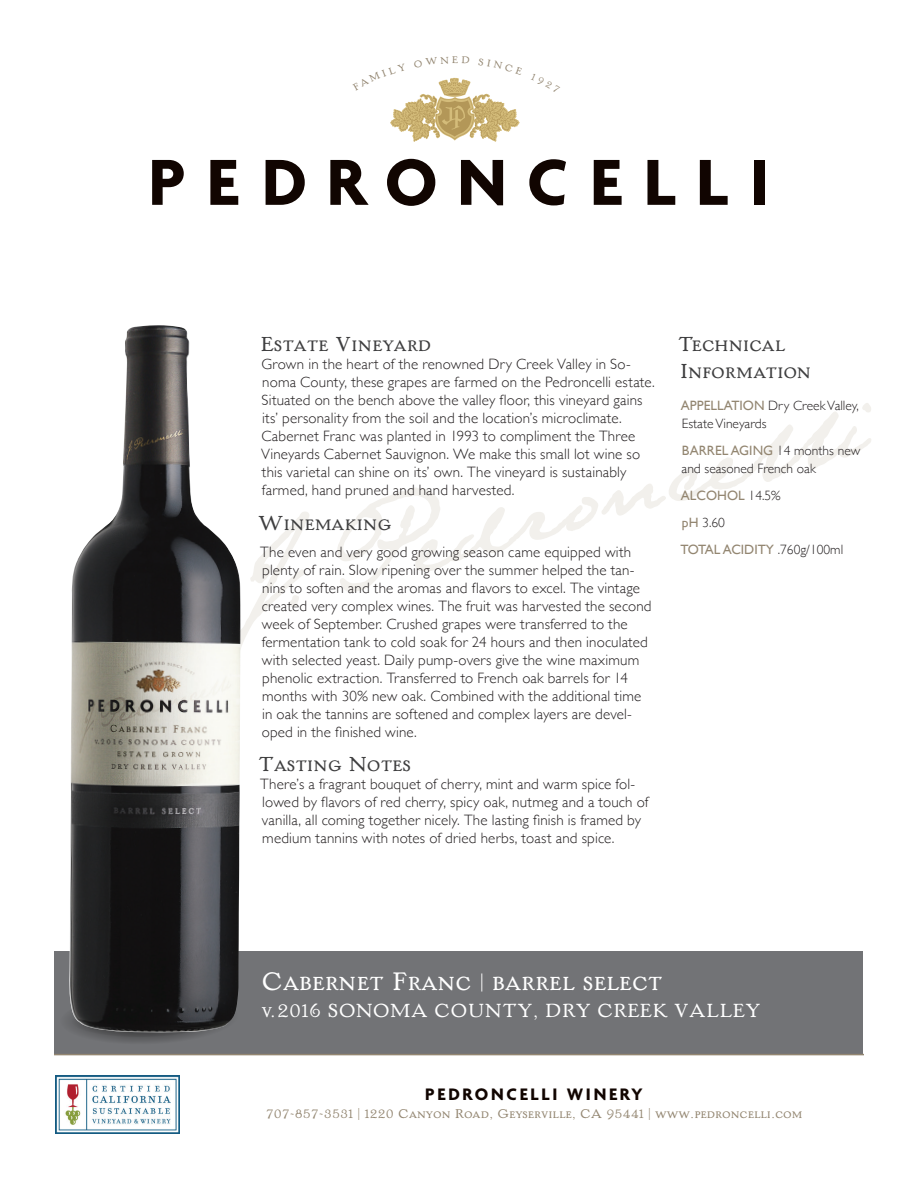
<style>
.page{position:relative;width:918px;height:1188px;background:#fff}
.page>*{position:absolute;margin:0;border:0;box-sizing:border-box;transform-origin:0 0}
.t1{font:700 70.35px "Agenda";letter-spacing:.295em;color:#110501}
.t2{font:30px "Handle Oldstyle Std";color:#fff}
.t3{font:24px/27px "Handle Oldstyle Std";color:#3e3e3f}
.t4{font:22.5px "Handle Oldstyle Std";color:#fff}
.t5{font:700 18px "Agenda";letter-spacing:.15em;color:#110501}
.t6{font:300 15px/18px "Gill Sans";letter-spacing:.01em;color:#231f20}
.t7{font:15px "Handle Oldstyle Std";color:#938671}
.t8{font:300 13.5px/18px "Gill Sans";color:#231f20}
.t9{font:13.5px/27px "Gill Sans";color:#938671}
.s1{font-weight:400;color:#938671}
.s2{font-weight:300;color:#231f20}
.s3{font-size:18px}
.s4{font-size:12px}
</style>
<div class="page">
<svg style="left:241px;top:512px;width:68px;height:135px"></svg>
<svg style="left:337px;top:403px;width:534px;height:189px"></svg>
<div style="left:55px;top:951px;width:808px;height:103px;background:#727376"></div>
<hr style="left:54px;top:1054px;width:810px;height:1px;background:#938671">
<svg style="left:83px;top:1033px;width:121px;height:9px"></svg>
<div style="left:72px;top:1006px;width:136px;height:31px;background:#4f4f51;border-radius:50%"></div>
<img style="left:69px;top:325px;width:172px;height:708px">
<img style="left:55px;top:1076px;width:124px;height:57px">
<svg style="left:390px;top:77px;width:130px;height:64px"></svg>
<h1 class="t1" style="left:148px;top:144px;width:623px">PEDRONCELLI</h1>
<h3 class="t3" style="left:261px;top:331px;width:172px">Estate Vineyard</h3>
<p class="t6" style="left:261px;top:355px;width:395px">Grown in the heart of the renowned Dry Creek Valley in So&shy;noma County, these grapes are farmed on the Pedroncelli estate.<br>Situated on the bench above the valley floor, this vineyard gains its’ personality from the soil and the location’s microclimate.<br>Cabernet Franc was planted in 1993 to compliment the Three Vineyards Cabernet Sauvignon. We make this small lot wine so this varietal can shine on its’ own. The vineyard is sustainably farmed, hand pruned and hand harvested.</p>
<h3 class="t3" style="left:258px;top:509px;width:135px">Winemaking</h3>
<p class="t6" style="left:260px;top:542px;width:393px">The even and very good growing season came equipped with plenty of rain. Slow ripening over the summer helped the tan&shy;nins to soften and the aromas and flavors to excel. The vintage created very complex wines. The fruit was harvested the second week of September. Crushed grapes were transferred to the fermentation tank to cold soak for 24 hours and then inoculated with selected yeast. Daily pump-overs give the wine maximum phenolic extraction. Transferred to French oak barrels for 14 months with 30% new oak. Combined with the additional time in oak the tannins are softened and complex layers are devel&shy;oped in the finished wine.</p>
<h3 class="t3" style="left:258px;top:751px;width:154px">Tasting Notes</h3>
<p class="t6" style="left:260px;top:775px;width:390px">There’s a fragrant bouquet of cherry, mint and warm spice fol&shy;lowed by flavors of red cherry, spicy oak, nutmeg and a touch of vanilla, all coming together nicely. The lasting finish is framed by medium tannins with notes of dried herbs, toast and spice.</p>
<h3 class="t3" style="left:678px;top:331px;width:135px">Technical<br>Information</h3>
<p class="t8" style="left:681px;top:396px;width:179px"><span class="s1">APPELLATION</span> Dry Creek Valley,<br>Estate Vineyards</p>
<p class="t8" style="left:682px;top:441px;width:180px"><span class="s1">BARREL AGING</span> 14 months new and seasoned French oak</p>
<p class="t9" style="left:681px;top:481px;width:164px">ALCOHOL <span class="s2">14.5%<br></span>pH <span class="s2">3.60<br></span>TOTAL ACIDITY <span class="s2">.760g/100ml</span></p>
<h2 class="t2" style="left:261px;top:965px;width:402px">Cabernet Franc <span class="s3">|</span> barrel select</h2>
<h3 class="t4" style="left:261px;top:998px;width:501px">v.2016 SONOMA COUNTY, DRY CREEK VALLEY</h3>
<p class="t5" style="left:425px;top:1084px;width:219px">PEDRONCELLI WINERY</p>
<p class="t7" style="left:266px;top:1105px;width:538px">707-857-3531 <span class="s4">|</span> 1220 Canyon Road, Geyserville, CA 95441 <span class="s4">|</span> www.pedroncelli.com</p>
</div>
